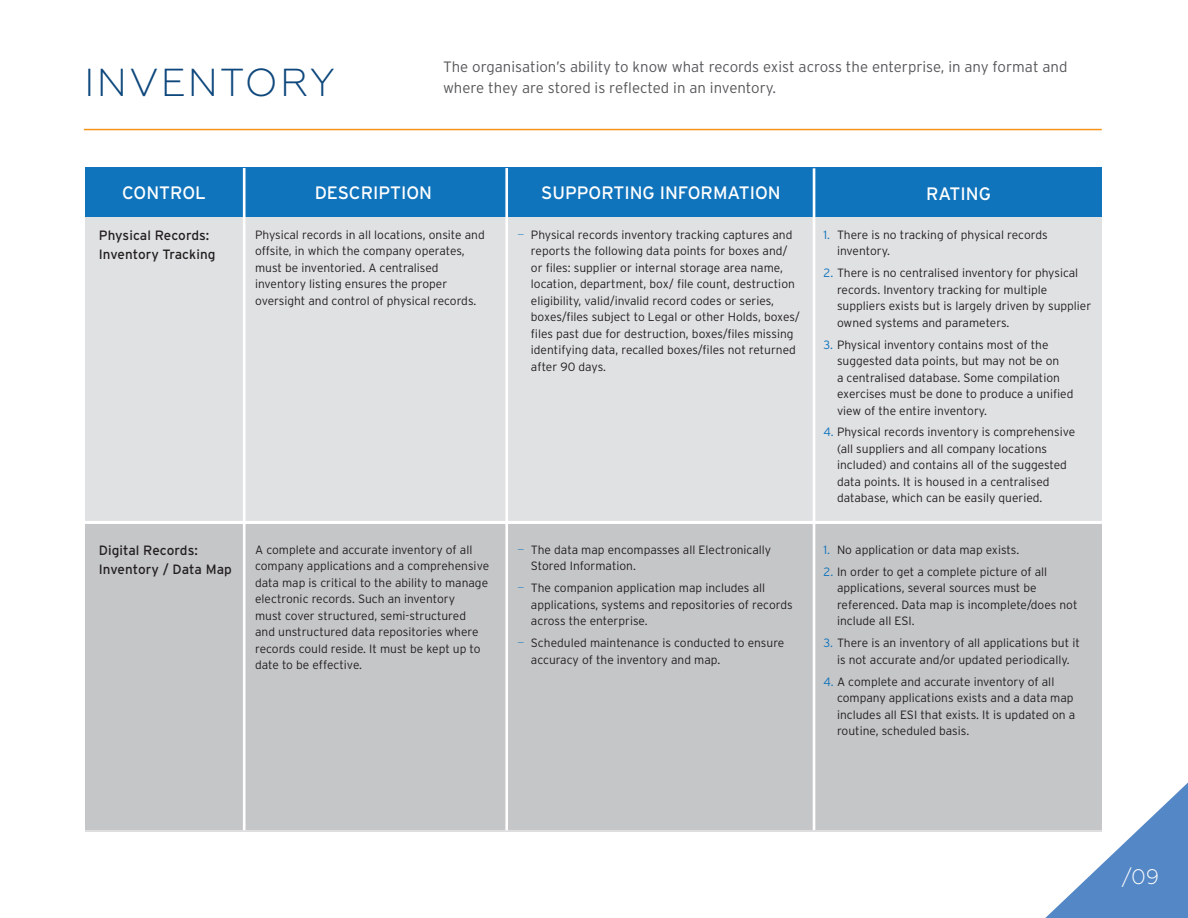
<style>
.page{position:relative;width:1188px;height:918px;background:#fff}
.page>*{position:absolute;margin:0;border:0;box-sizing:border-box;transform-origin:0 0}
.t1{font:300 39px "Geometria";letter-spacing:.055em;color:#0d477c}
.t2{font:300 21px "Geometria";color:#fff}
.t3{font:18px "Interstate";color:#fff}
.t4{font:300 15px/21px "Interstate";color:#57585a}
.t5{font:13.5px/18.8px "Interstate";letter-spacing:.005em;color:#231f20}
.t6{font:300 12px/16.5px "Interstate";color:#231f20}
.s1{font-weight:200;color:#1074bc}
.s2{color:#1074bc}
</style>
<div class="page">
<svg style="left:1045px;top:783px;width:143px;height:135px"></svg>
<hr style="left:84px;top:129px;width:1018px;height:1px;background:#f7931d">
<div style="left:85px;top:167px;width:1017px;height:62px;background:#1074bc"></div>
<div style="left:85px;top:218px;width:1017px;height:612px;background:#e0e1e3"></div>
<div style="left:85px;top:524px;width:1017px;height:307px;background:#c5c6c8"></div>
<hr style="left:84px;top:521px;width:1018px;height:3px;background:#fff">
<hr style="left:505px;top:168px;width:3px;height:662px;background:#fff">
<hr style="left:243px;top:168px;width:3px;height:662px;background:#fff">
<hr style="left:813px;top:168px;width:2px;height:662px;background:#fff">
<h1 class="t1" style="left:84px;top:60px;width:252px">INVENTORY</h1>
<p class="t4" style="left:443px;top:56px;width:626px">The organisation’s ability to know what records exist across the enterprise, in any format and where they are stored is reflected in an inventory.</p>
<h3 class="t3" style="left:122px;top:182px;width:85px">CONTROL</h3>
<h3 class="t3" style="left:315px;top:182px;width:119px">DESCRIPTION</h3>
<h3 class="t3" style="left:541px;top:182px;width:241px">SUPPORTING INFORMATION</h3>
<h3 class="t3" style="left:926px;top:182px;width:66px">RATING</h3>
<p class="t6" style="left:255px;top:226px;width:231px">Physical records in all locations, onsite and offsite, in which the company operates, must be inventoried. A centralised inventory listing ensures the proper oversight and control of physical records.</p>
<p class="t6" style="left:531px;top:226px;width:270px;text-indent:-14px"><span class="s1">—</span> Physical records inventory tracking captures and reports the following data points for boxes and/ or files: supplier or internal storage area name, location, department, box/ file count, destruction eligibility, valid/invalid record codes or series, boxes/files subject to Legal or other Holds, boxes/ files past due for destruction, boxes/files missing identifying data, recalled boxes/files not returned after 90 days.</p>
<p class="t6" style="left:837px;top:226px;width:212px;text-indent:-14px"><span class="s2">1.</span> There is no tracking of physical records inventory.</p>
<p class="t6" style="left:837px;top:265px;width:256px;text-indent:-14px"><span class="s2">2.</span> There is no centralised inventory for physical records. Inventory tracking for multiple suppliers exists but is largely driven by supplier owned systems and parameters.</p>
<p class="t6" style="left:837px;top:336px;width:238px;text-indent:-14px"><span class="s2">3.</span> Physical inventory contains most of the suggested data points, but may not be on<br>a centralised database. Some compilation exercises must be done to produce a unified view of the entire inventory.</p>
<p class="t6" style="left:837px;top:424px;width:240px;text-indent:-14px"><span class="s2">4.</span> Physical records inventory is comprehensive (all suppliers and all company locations included) and contains all of the suggested data points. It is housed in a centralised database, which can be easily queried.</p>
<p class="t5" style="left:99px;top:226px;width:118px">Physical Records:<br>Inventory Tracking</p>
<p class="t5" style="left:99px;top:541px;width:135px">Digital Records:<br>Inventory / Data Map</p>
<p class="t6" style="left:255px;top:541px;width:236px">A complete and accurate inventory of all company applications and a comprehensive data map is critical to the ability to manage electronic records. Such an inventory<br>must cover structured, semi-structured<br>and unstructured data repositories where records could reside. It must be kept up to date to be effective.</p>
<p class="t6" style="left:531px;top:541px;width:242px;text-indent:-14px"><span class="s1">—</span> The data map encompasses all Electronically<br>Stored Information.</p>
<p class="t6" style="left:531px;top:580px;width:263px;text-indent:-14px"><span class="s1">—</span> The companion application map includes all applications, systems and repositories of records across the enterprise.</p>
<p class="t6" style="left:531px;top:635px;width:255px;text-indent:-14px"><span class="s1">—</span> Scheduled maintenance is conducted to ensure accuracy of the inventory and map.</p>
<p class="t6" style="left:824px;top:541px;width:197px"><span class="s2">1.</span> No application or data map exists.</p>
<p class="t6" style="left:837px;top:563px;width:242px;text-indent:-14px"><span class="s2">2.</span> In order to get a complete picture of all applications, several sources must be referenced. Data map is incomplete/does not include all ESI.</p>
<p class="t6" style="left:824px;top:635px;width:258px;text-align:center"><span class="s2">3.</span> There is an inventory of all applications but it is not accurate and/or updated periodically.</p>
<p class="t6" style="left:837px;top:673px;width:240px;text-indent:-14px"><span class="s2">4.</span> A complete and accurate inventory of all company applications exists and a data map includes all ESI that exists. It is updated on a routine, scheduled basis.</p>
<h2 class="t2" style="left:1121px;top:864px;width:39px">/09</h2>
</div>
